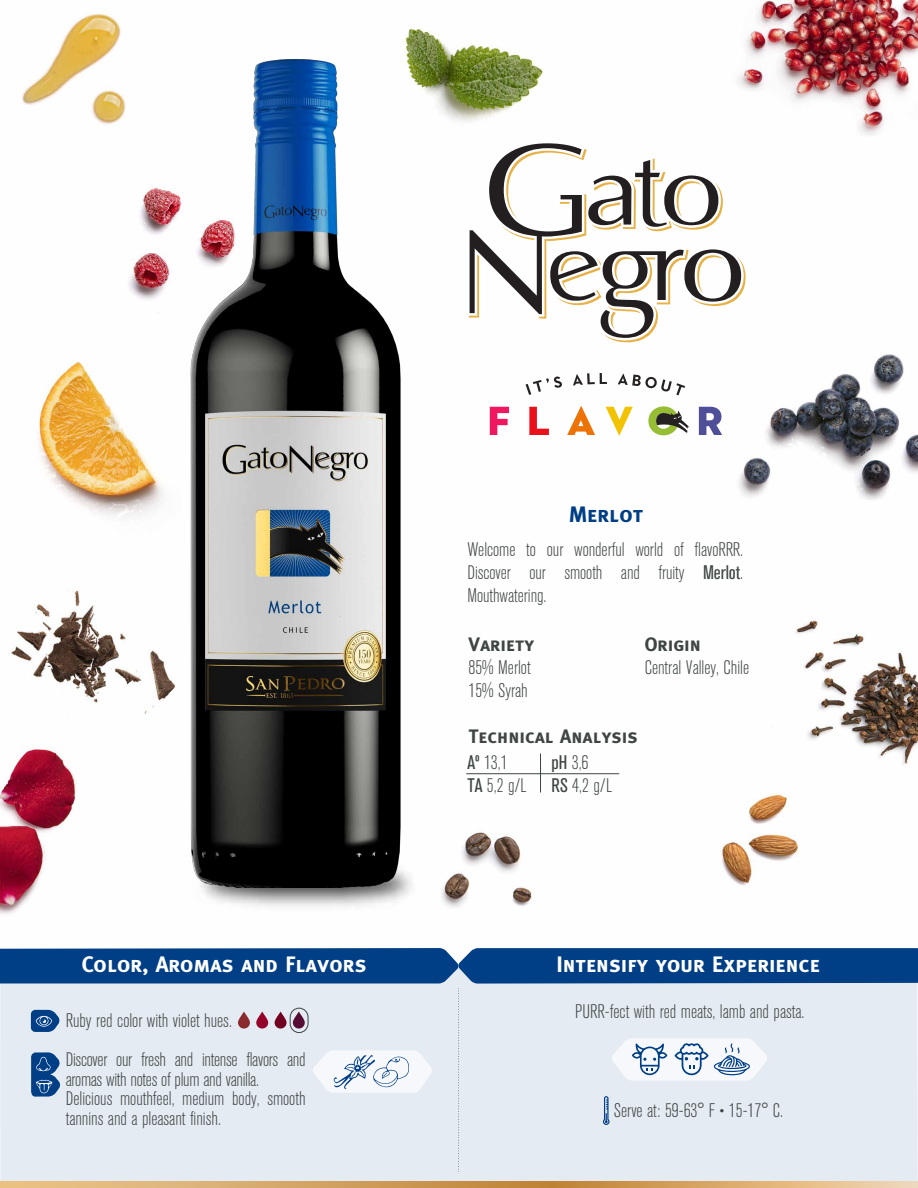
<style>
.page{position:relative;width:918px;height:1188px;background:#fff}
.page>*{position:absolute;margin:0;border:0;box-sizing:border-box;transform-origin:0 0}
.t1{font:22.35px "Meta Bold Caps";color:#fff}
.t2{font:22.35px "Meta Bold Caps";color:#003e86}
.t3{font:300 condensed 19.5px/23.4px "Akzidenz Grotesk BE";color:#3e4543}
.t4{font:19.5px "Meta Bold Caps";color:#3e4543}
.s1{font-weight:400}
.s2{font-size:15px}
</style>
<div class="page">
<img style="left:0;top:0;width:918px;height:914px">
<div style="left:0;top:1172px;width:918px;height:9px;background:#e5ebf2"></div>
<svg style="left:0;top:1181px;width:918px;height:7px;background:#d7a96a"></svg>
<svg style="left:470px;top:143px;width:271px;height:6px"></svg>
<svg style="left:469px;top:149px;width:277px;height:193px"></svg>
<img style="left:183px;top:51px;width:223px;height:837px">
<img style="left:187px;top:852px;width:239px;height:62px">
<div style="left:199px;top:864px;width:194px;height:21px;background:#000;border-radius:50%"></div>
<hr style="left:466px;top:773px;width:153px;height:1px;background:#3e4543">
<hr style="left:540px;top:753px;width:1px;height:39px;background:#3e4543">
<svg style="left:490px;top:407px;width:19px;height:28px"></svg>
<svg style="left:529px;top:407px;width:20px;height:28px"></svg>
<svg style="left:567px;top:406px;width:28px;height:29px"></svg>
<svg style="left:606px;top:407px;width:27px;height:29px"></svg>
<svg style="left:699px;top:407px;width:23px;height:28px"></svg>
<svg style="left:648px;top:406px;width:41px;height:29px"></svg>
<svg style="left:526px;top:376px;width:36px;height:19px"></svg>
<svg style="left:573px;top:373px;width:34px;height:13px"></svg>
<svg style="left:618px;top:374px;width:67px;height:21px"></svg>
<svg style="left:0;top:948px;width:918px;height:224px;background:#becedf"></svg>
<p class="t2" style="left:569px;top:502px;width:76px">Merlot</p>
<p class="t3" style="left:467px;top:538px;width:277px;text-align:justify">Welcome to our wonderful world of flavoRRR.<br>Discover our smooth and fruity <span class="s1">Merlot</span>.<br>Mouthwatering.</p>
<p class="t4" style="left:469px;top:633px;width:67px">Variety</p>
<p class="t3" style="left:469px;top:656px;width:64px">85% Merlot<br>15% Syrah</p>
<p class="t4" style="left:645px;top:633px;width:58px">Origin</p>
<p class="t3" style="left:645px;top:656px;width:106px">Central Valley, Chile</p>
<p class="t4" style="left:469px;top:725px;width:171px">Technical Analysis</p>
<p class="t3" style="left:467px;top:751px;width:61px"><span class="s1">Aº</span> 13,1<br><span class="s1">TA</span> 5,2 g/L</p>
<p class="t3" style="left:552px;top:751px;width:62px"><span class="s1">pH</span> 3,6<br><span class="s1">RS</span> 4,2 g/L</p>
<p class="t1" style="left:82px;top:951px;width:286px">Color, Aromas and Flavors</p>
<p class="t1" style="left:556px;top:952px;width:265px">Intensify your Experience</p>
<p class="t3" style="left:66px;top:1002px;width:241px;line-height:39px">Ruby red color with violet hues.<br>Discover our fresh and intense flavors and</p>
<p class="t3" style="left:66px;top:1070px;width:241px;line-height:19.5px">aromas with notes of plum and vanilla.<br>Delicious mouthfeel, medium body, smooth tannins and a pleasant finish.</p>
<p class="t3" style="left:575px;top:1000px;width:231px">PURR-fect with red meats, lamb and pasta.</p>
<p class="t3" style="left:614px;top:1099px;width:171px">Serve at: 59-63° F <span class="s2">•</span> 15-17° C.</p>
</div>
